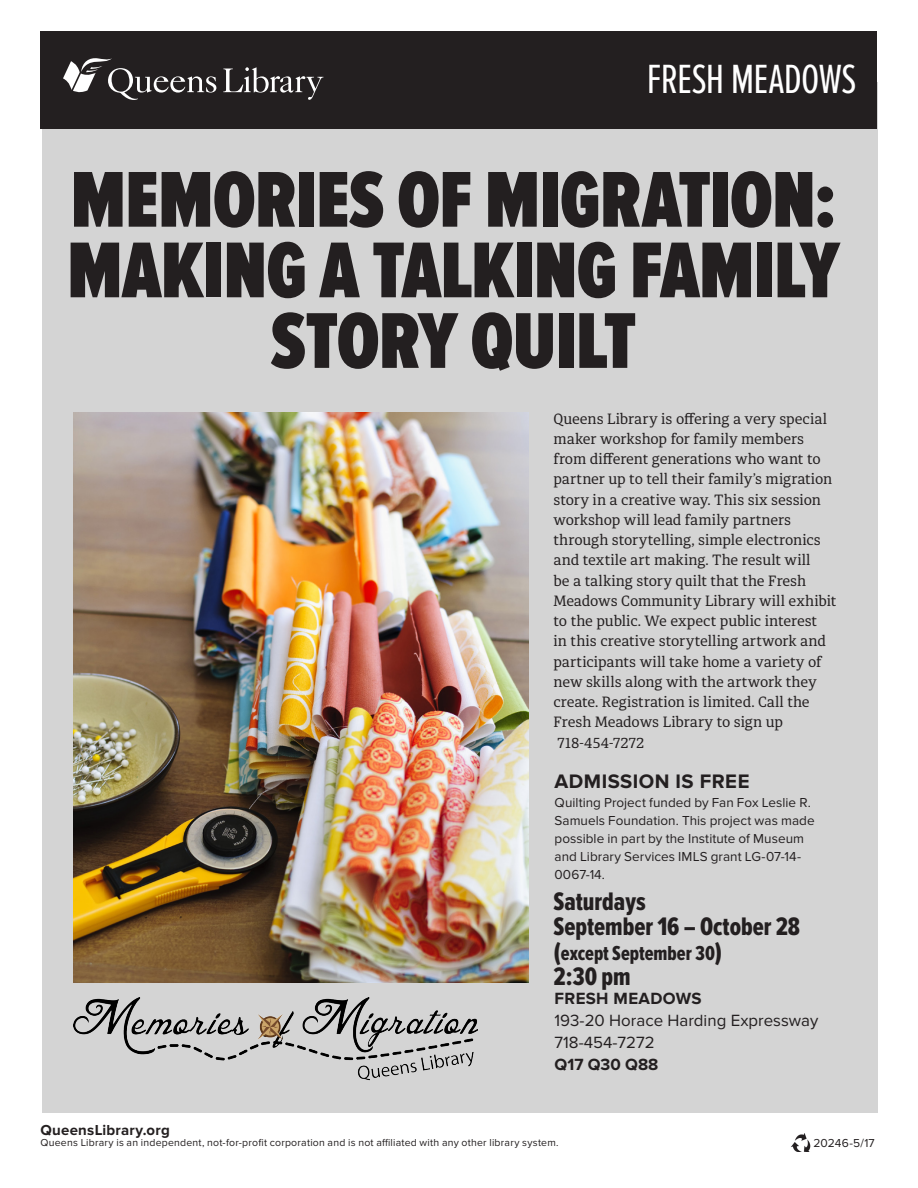
<style>
.page{position:relative;width:918px;height:1188px;background:#fff}
.page>*{position:absolute;margin:0;border:0;box-sizing:border-box;transform-origin:0 0}
.t1{font:900 81.9px/70.7px "Proxima Nova Ex Cn";letter-spacing:-.01em;color:#231f20;text-align:center}
.category_name{font:42.3px "Proxima Nova Ex Cn";letter-spacing:-.015em;color:#fff}
.Dates{font:26.25px/24.9px "Proxima Nova Ex Cn Extrabld";color:#231f20}
.Dates-2{font:21px "Proxima Nova Ex Cn Extrabld";color:#231f20}
.Admission_Info{font:700 20.25px "Proxima Nova";letter-spacing:.02em;color:#231f20}
.Branch_Info{font:16.8px "Proxima Nova";color:#231f20}
.Branch_Name{font:700 16.8px "Proxima Nova";letter-spacing:.02em;color:#231f20}
.Branch_Info-2{font:700 16.8px "Proxima Nova";color:#231f20}
.Footer_-_URL{font:700 15px "Proxima Nova";letter-spacing:.015em;color:#231f20}
.Event_Description{font:14.85px/20.2px "Diaria Pro";letter-spacing:-.005em;color:#231f20}
._1BODY{font:13.5px/18px "Proxima Nova";color:#231f20}
.Footer_-_Secondary_T{font:12px "Proxima Nova";color:#231f20}
.Footer_-_URL-2{font:10.5px "Proxima Nova";letter-spacing:.02em;color:#231f20}
.s1{font-size:26.25px}
</style>
<div class="page">
<img style="left:791px;top:1133px;width:19px;height:19px">
<div style="left:42px;top:82px;width:835px;height:1030px;background:#d4d4d4"></div>
<div style="left:40px;top:32px;width:838px;height:97px;background:#231f20"></div>
<svg style="left:41px;top:31px;width:282px;height:69px"></svg>
<img style="left:73px;top:413px;width:456px;height:569px">
<img style="left:73px;top:998px;width:405px;height:83px">
<p class="category_name" style="left:647px;top:55px;width:211px">FRESH MEADOWS</p>
<p class="t1" style="left:67px;top:170px;width:774px">MEMORIES OF MIGRATION:<br>MAKING A TALKING FAMILY<br>STORY QUILT</p>
<p class="Event_Description" style="left:554px;top:408px;width:284px">Queens Library is offering a very special maker workshop for family members from different generations who want to partner up to tell their family’s migration story in a creative way. This six session workshop will lead family partners through storytelling, simple electronics and textile art making. The result will<br>be a talking story quilt that the Fresh Meadows Community Library will exhibit to the public. We expect public interest<br>in this creative storytelling artwork and participants will take home a variety of new skills along with the artwork they create. Registration is limited. Call the Fresh Meadows Library to sign up 718-454-7272</p>
<p class="Admission_Info" style="left:555px;top:769px;width:196px">ADMISSION IS FREE</p>
<p class="_1BODY" style="left:555px;top:794px;width:262px">Quilting Project funded by Fan Fox Leslie R.<br>Samuels Foundation. This project was made possible in part by the Institute of Museum and Library Services IMLS grant LG-07-14- 0067-14.</p>
<p class="Dates" style="left:554px;top:890px;width:248px">Saturdays<br>September 16 – October 28</p>
<p class="Dates-2" style="left:554px;top:941px;width:170px"><span class="s1">(</span>except September 30<span class="s1">)</span></p>
<p class="Dates" style="left:554px;top:965px;width:79px">2:30 pm</p>
<p class="Branch_Name" style="left:555px;top:989px;width:149px">FRESH MEADOWS</p>
<p class="Branch_Info" style="left:555px;top:1011px;width:265px">193-20 Horace Harding Expressway</p>
<p class="Branch_Info" style="left:555px;top:1033px;width:102px">718-454-7272</p>
<p class="Branch_Info-2" style="left:555px;top:1055px;width:105px">Q17 Q30 Q88</p>
<p class="Footer_-_URL" style="left:40px;top:1121px;width:131px">QueensLibrary.org</p>
<p class="Footer_-_URL-2" style="left:40px;top:1137px;width:520px">Queens Library is an independent, not-for-profit corporation and is not affiliated with any other library system.</p>
<p class="Footer_-_Secondary_T" style="left:814px;top:1136px;width:63px">20246-5/17</p>
</div>
